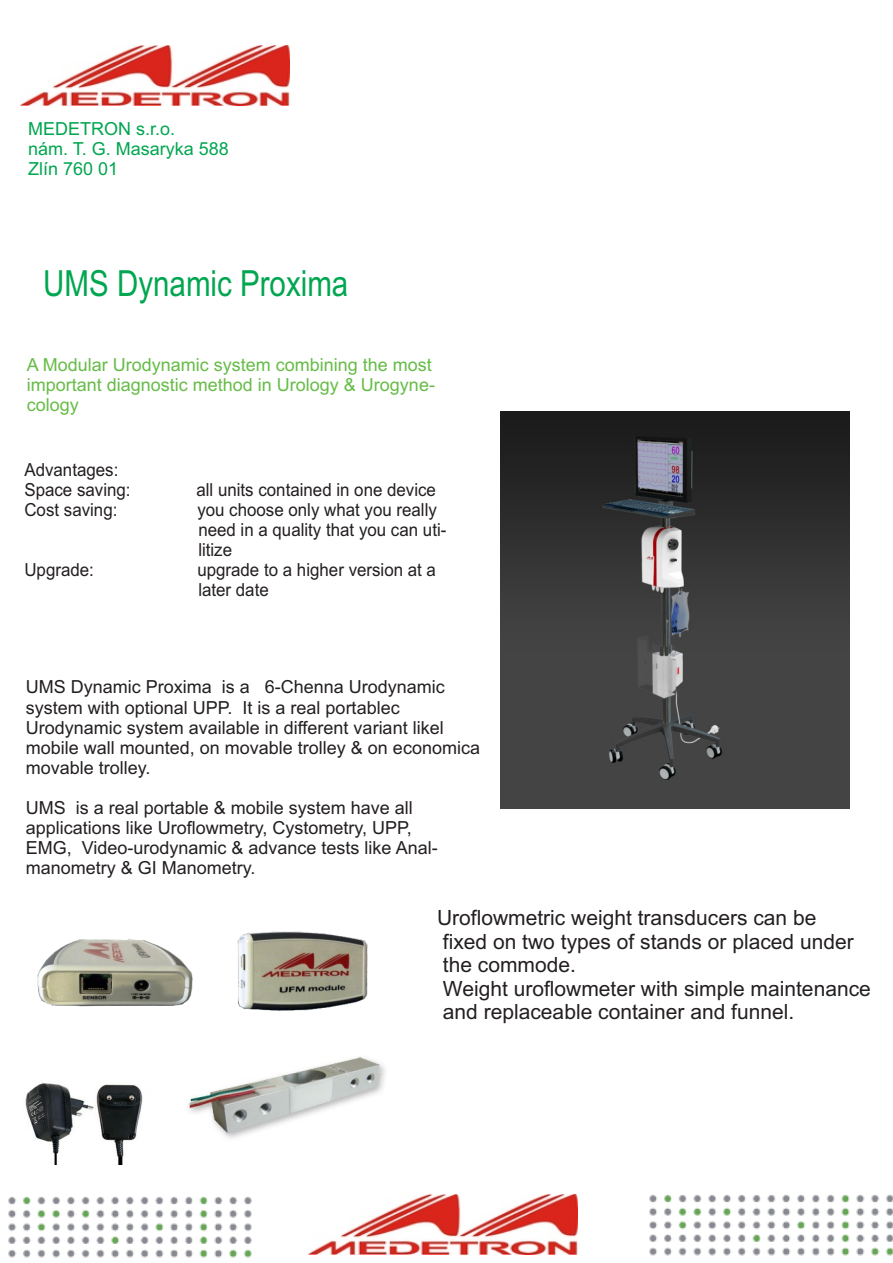
<style>
.page{position:relative;width:893px;height:1263px;background:#fff}
.page>*{position:absolute;margin:0;border:0;box-sizing:border-box;transform-origin:0 0}
.t1{font:36px "Arial";color:#00a650;scale:.82 1}
.t2{font:21px/23.4px "Arial";color:#231f20}
.t3{font:18px/20.1px "Arial";color:#231f20}
.t4{font:18px/20.1px "Arial";color:#231f20;scale:.94 1}
.t5{font:18px/20.1px "Arial";color:#65bc46}
.t6{font:18px/20.1px "Arial";color:#00a650}
</style>
<div class="page">
<img style="left:8px;top:1197px;width:244px;height:61px">
<img style="left:649px;top:1195px;width:244px;height:61px">
<img style="left:188px;top:1075px;width:197px;height:63px">
<img style="left:20px;top:46px;width:269px;height:59px">
<img style="left:309px;top:1194px;width:268px;height:60px">
<img style="left:25px;top:1083px;width:118px;height:82px">
<img style="left:37px;top:939px;width:156px;height:68px">
<img style="left:237px;top:931px;width:148px;height:144px">
<img style="left:500px;top:411px;width:349px;height:397px">
<p class="t6" style="left:28px;top:120px;width:202px">MEDETRON s.r.o.<br>nám. T. G. Masaryka 588<br>Zlín 760 01</p>
<h1 class="t1" style="left:43px;top:270px;width:374px">UMS Dynamic Proxima</h1>
<p class="t5" style="left:27px;top:356px;width:410px">A Modular Urodynamic system combining the most important diagnostic method in Urology &amp; Urogyne&shy;cology</p>
<p class="t4" style="left:24px;top:461px;width:114px">Advantages:<br>Space saving:</p>
<p class="t4" style="left:196px;top:481px;width:256px">all units contained in one device</p>
<p class="t4" style="left:24px;top:501px;width:100px">Cost saving:</p>
<p class="t4" style="left:197px;top:501px;width:266px">you choose only what you really need in a quality that you can uti&shy;litize</p>
<p class="t4" style="left:24px;top:561px;width:75px">Upgrade:</p>
<p class="t4" style="left:197px;top:561px;width:255px">upgrade to a higher version at a later date</p>
<p class="t3" style="left:26px;top:679px;width:456px">UMS Dynamic Proxima is a 6-Chenna Urodynamic system with optional UPP. It is a real portablec Urodynamic system available in different variant likel mobile wall mounted, on movable trolley &amp; on economica movable trolley.</p>
<p class="t3" style="left:26px;top:799px;width:413px">UMS is a real portable &amp; mobile system have all applications like Uroflowmetry, Cystometry, UPP, EMG, Video-urodynamic &amp; advance tests like Anal&shy;manometry &amp; GI Manometry.</p>
<p class="t2" style="left:437px;top:908px;width:435px">Uroflowmetric weight transducers can be<br>fixed on two types of stands or placed under the commode.<br>Weight uroflowmeter with simple maintenance and replaceable container and funnel.</p>
</div>
